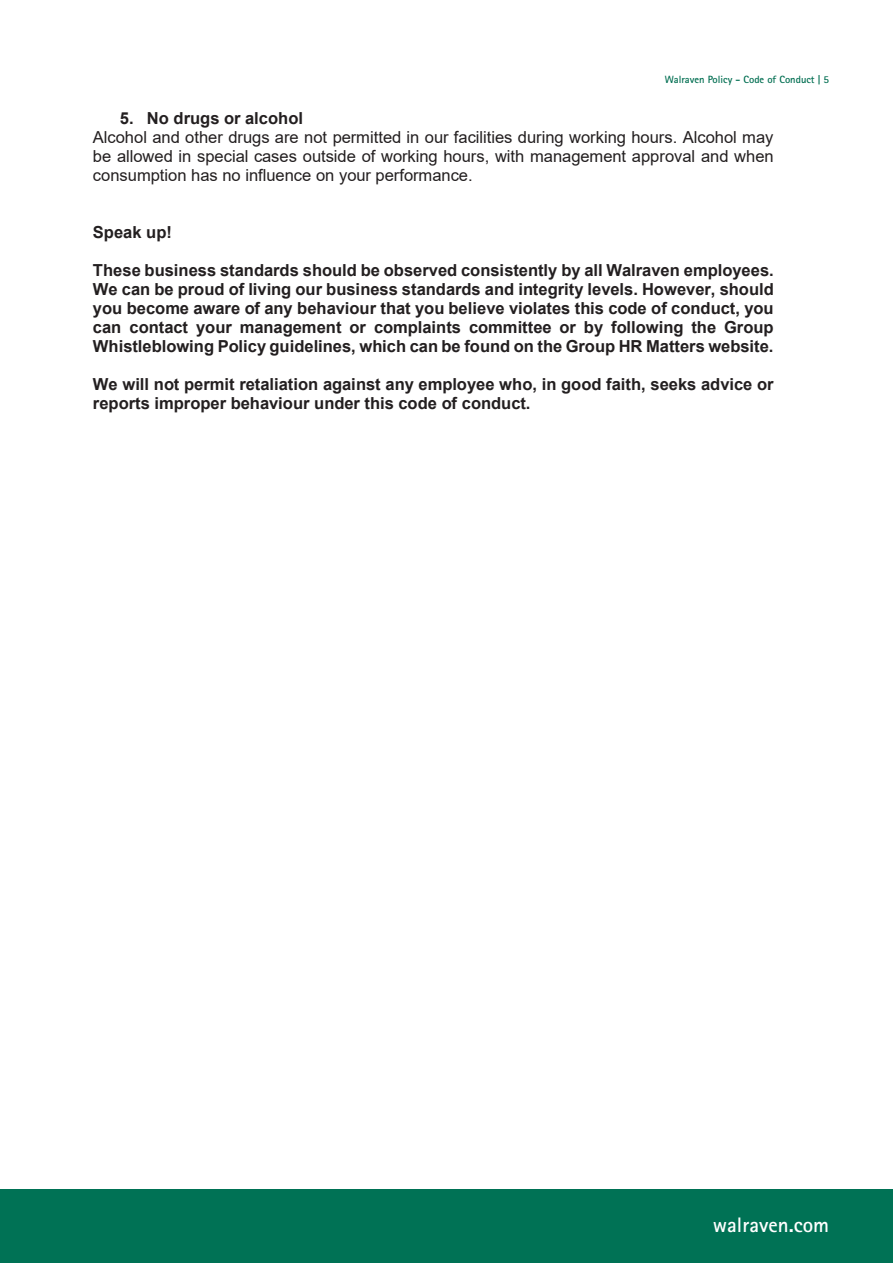
<style>
.page{position:relative;width:893px;height:1263px;background:#fff}
.page>*{position:absolute;margin:0;border:0;box-sizing:border-box;transform-origin:0 0}
.t1{font:700 21px "Rotis Sans Serif Std";color:#fff}
.t2{font:700 16.5px/19px "Arial";color:#231f20;text-align:justify}
.t3{font:16.5px/19px "Arial";color:#231f20;text-align:justify}
.t4{font:700 10.5px "Rotis Sans Serif Std";color:#006e51}
</style>
<div class="page">
<div style="left:0;top:1189px;width:893px;height:74px;background:#007255"></div>
<p class="t4" style="left:665px;top:73px;width:166px">Walraven Policy - Code of Conduct | 5</p>
<p class="t2" style="left:120px;top:109px;width:185px">5. No drugs or alcohol</p>
<p class="t3" style="left:93px;top:128px;width:682px">Alcohol and other drugs are not permitted in our facilities during working hours. Alcohol may be allowed in special cases outside of working hours, with management approval and when consumption has no influence on your performance.</p>
<p class="t2" style="left:93px;top:223px;width:80px">Speak up!</p>
<p class="t2" style="left:93px;top:261px;width:682px">These business standards should be observed consistently by all Walraven employees.<br>We can be proud of living our business standards and integrity levels. However, should you become aware of any behaviour that you believe violates this code of conduct, you can contact your management or complaints committee or by following the Group Whistleblowing Policy guidelines, which can be found on the Group HR Matters website.</p>
<p class="t2" style="left:93px;top:375px;width:682px">We will not permit retaliation against any employee who, in good faith, seeks advice or reports improper behaviour under this code of conduct.</p>
<p class="t1" style="left:713px;top:1212px;width:118px">walraven.com</p>
</div>
